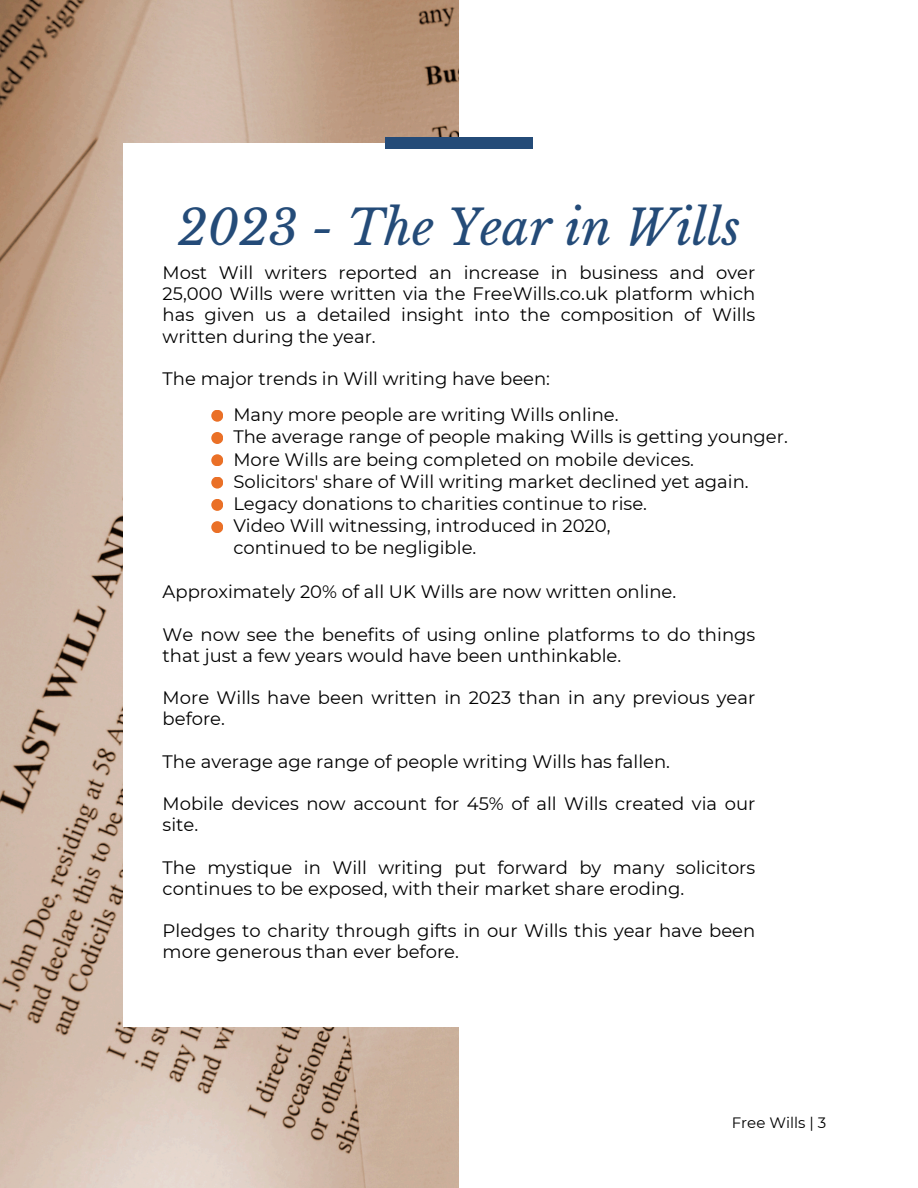
<style>
.page{position:relative;width:918px;height:1188px;background:#fff}
.page>*{position:absolute;margin:0;border:0;box-sizing:border-box;transform-origin:0 0}
.t1{font:italic 48px "Libre Baskerville";color:#244b78}
.t2{font:18px/21.1px "Montserrat";color:#000}
.t3{font:15px "Montserrat";color:#000}
</style>
<div class="page">
<img style="left:0;top:0;width:458px;height:1188px">
<div style="left:123px;top:144px;width:672px;height:883px;background:#fff"></div>
<div style="left:385px;top:138px;width:147px;height:11px;background:#244b78"></div>
<div style="left:211px;top:410px;width:12px;height:12px;background:#ea7027;border-radius:50%"></div>
<div style="left:211px;top:432px;width:12px;height:12px;background:#ea7027;border-radius:50%"></div>
<div style="left:211px;top:454px;width:12px;height:12px;background:#ea7027;border-radius:50%"></div>
<div style="left:211px;top:477px;width:12px;height:12px;background:#ea7027;border-radius:50%"></div>
<div style="left:211px;top:499px;width:12px;height:12px;background:#ea7027;border-radius:50%"></div>
<div style="left:211px;top:521px;width:12px;height:12px;background:#ea7027;border-radius:50%"></div>
<h2 class="t1" style="left:177px;top:198px;width:565px">2023 - The Year in Wills</h2>
<h2 class="t2" style="left:163px;top:262px;width:594px;text-align:justify">Most Will writers reported an increase in business and over 25,000 Wills were written via the FreeWills.co.uk platform which has given us a detailed insight into the composition of Wills written during the year.</h2>
<h2 class="t2" style="left:163px;top:368px;width:389px">The major trends in Will writing have been:</h2>
<h2 class="t2" style="left:233px;top:404px;width:387px">Many more people are writing Wills online.</h2>
<h2 class="t2" style="left:233px;top:426px;width:556px">The average range of people making Wills is getting younger.</h2>
<h2 class="t2" style="left:233px;top:449px;width:462px">More Wills are being completed on mobile devices.</h2>
<h2 class="t2" style="left:233px;top:471px;width:517px">Solicitors' share of Will writing market declined yet again.</h2>
<h2 class="t2" style="left:233px;top:493px;width:415px">Legacy donations to charities continue to rise.</h2>
<p class="t2" style="left:233px;top:515px;width:379px">Video Will witnessing, introduced in 2020, continued to be negligible.</p>
<h1 class="t2" style="left:163px;top:581px;width:515px">Approximately 20% of all UK Wills are now written online.</h1>
<h2 class="t2" style="left:163px;top:624px;width:594px">We now see the benefits of using online platforms to do things that just a few years would have been unthinkable.</h2>
<h2 class="t2" style="left:163px;top:687px;width:594px">More Wills have been written in 2023 than in any previous year before.</h2>
<h2 class="t2" style="left:163px;top:751px;width:509px">The average age range of people writing Wills has fallen.</h2>
<h2 class="t2" style="left:163px;top:793px;width:594px">Mobile devices now account for 45% of all Wills created via our site.</h2>
<h2 class="t2" style="left:163px;top:857px;width:594px">The mystique in Will writing put forward by many solicitors continues to be exposed, with their market share eroding.</h2>
<h2 class="t2" style="left:163px;top:920px;width:594px">Pledges to charity through gifts in our Wills this year have been more generous than ever before.</h2>
<h2 class="t3" style="left:732px;top:1114px;width:96px">Free Wills | 3</h2>
</div>
